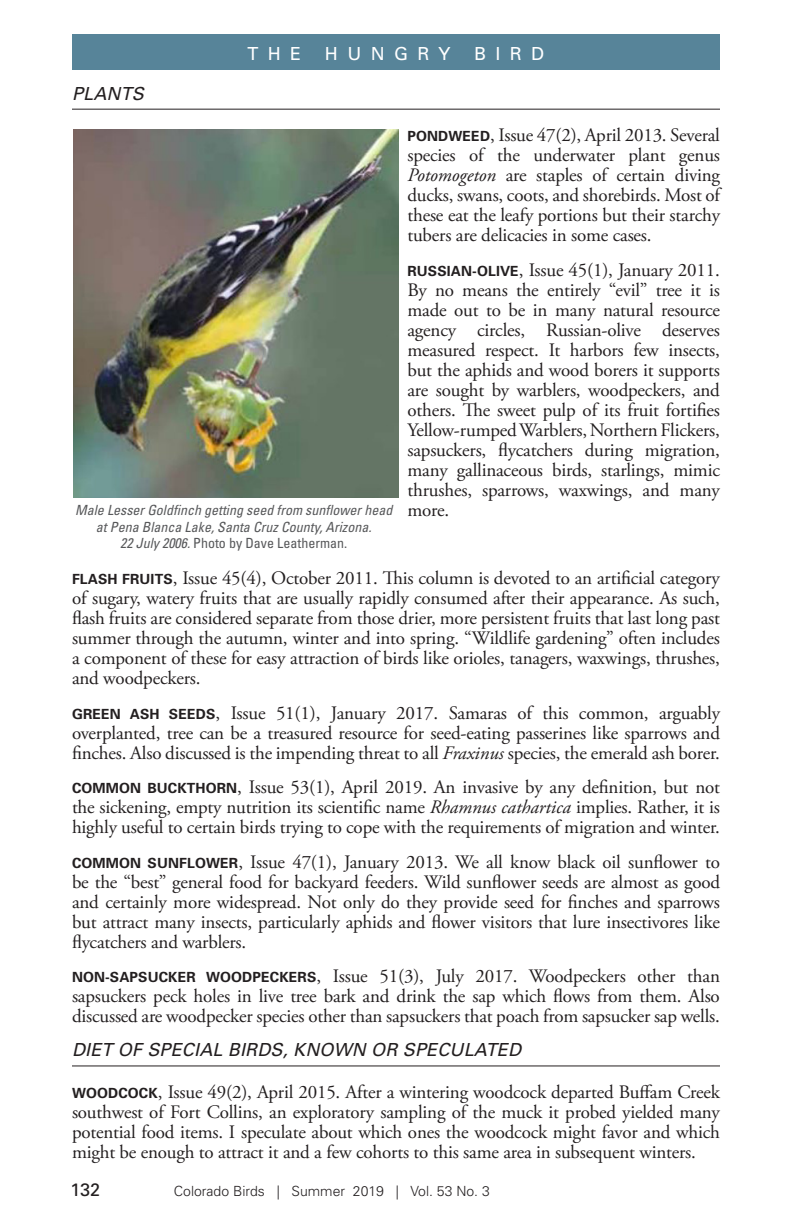
<style>
.page{position:relative;width:792px;height:1224px;background:#fff}
.page>*{position:absolute;margin:0;border:0;box-sizing:border-box;transform-origin:0 0}
.BODY{font:19px/20px "Adobe Garamond Pro";letter-spacing:-.01em;color:#231f20;text-align:justify}
.Header_4_-_Main_Head{font:italic 18px "Univers";letter-spacing:.01em;color:#231f20}
.Header_1_-_Aqua_Head{font:18px "Univers";letter-spacing:.52em;color:#fff}
.t1{font:18px "Univers";color:#231f20}
.Photo_Caption-Center{font:italic condensed 14px/16.8px "Univers";color:#57585a;text-align:center}
.t2{font:300 14px "Univers";color:#231f20}
.s1{font-style:normal}
.s2{font-family:"Univers";font-weight:700;font-size:14px}
.s3{font-style:italic}
</style>
<div class="page">
<hr style="left:72px;top:109px;width:648px;height:1px;background:#231f20">
<hr style="left:72px;top:1065px;width:648px;height:1px;background:#231f20">
<div style="left:72px;top:34px;width:648px;height:36px;background:#578499"></div>
<img style="left:73px;top:129px;width:325px;height:369px">
<p class="Header_4_-_Main_Head" style="left:72px;top:83px;width:73px">PLANTS</p>
<p class="Header_1_-_Aqua_Head" style="left:248px;top:43px;width:55px">THE</p>
<p class="Header_1_-_Aqua_Head" style="left:325px;top:43px;width:127px">HUNGRY</p>
<p class="Header_1_-_Aqua_Head" style="left:474px;top:43px;width:72px">BIRD</p>
<p class="Photo_Caption-Center" style="left:75px;top:501px;width:319px">Male Lesser Goldfinch getting seed from sunflower head at Pena Blanca Lake, Santa Cruz County, Arizona.<br>22 July 2006. <span class="s1">Photo by Dave Leatherman.</span></p>
<p class="BODY" style="left:407px;top:126px;width:314px"><span class="s2">PONDWEED</span>, Issue 47(2), April 2013. Several species of the underwater plant genus <span class="s3">Potomogeton</span> are staples of certain diving ducks, swans, coots, and shorebirds. Most of these eat the leafy portions but their starchy tubers are delicacies in some cases.</p>
<p class="BODY" style="left:407px;top:260px;width:314px"><span class="s2">RUSSIAN-OLIVE</span>, Issue 45(1), January 2011.<br>By no means the entirely “evil” tree it is made out to be in many natural resource agency circles, Russian-olive deserves measured respect. It harbors few insects, but the aphids and wood borers it supports are sought by warblers, woodpeckers, and others. The sweet pulp of its fruit fortifies Yellow-rumped Warblers, Northern Flickers, sapsuckers, flycatchers during migration, many gallinaceous birds, starlings, mimic thrushes, sparrows, waxwings, and many more.</p>
<p class="BODY" style="left:72px;top:569px;width:650px"><span class="s2">FLASH FRUITS</span>, Issue 45(4), October 2011. This column is devoted to an artificial category of sugary, watery fruits that are usually rapidly consumed after their appearance. As such, flash fruits are considered separate from those drier, more persistent fruits that last long past summer through the autumn, winter and into spring. “Wildlife gardening” often includes a component of these for easy attraction of birds like orioles, tanagers, waxwings, thrushes, and woodpeckers.</p>
<p class="BODY" style="left:72px;top:704px;width:650px"><span class="s2">GREEN ASH SEEDS</span>, Issue 51(1), January 2017. Samaras of this common, arguably overplanted, tree can be a treasured resource for seed-eating passerines like sparrows and finches. Also discussed is the impending threat to all <span class="s3">Fraxinus</span> species, the emerald ash borer.</p>
<p class="BODY" style="left:72px;top:778px;width:650px"><span class="s2">COMMON BUCKTHORN</span>, Issue 53(1), April 2019. An invasive by any definition, but not the sickening, empty nutrition its scientific name <span class="s3">Rhamnus cathartica</span> implies. Rather, it is highly useful to certain birds trying to cope with the requirements of migration and winter.</p>
<p class="BODY" style="left:72px;top:852px;width:650px"><span class="s2">COMMON SUNFLOWER</span>, Issue 47(1), January 2013. We all know black oil sunflower to be the “best” general food for backyard feeders. Wild sunflower seeds are almost as good and certainly more widespread. Not only do they provide seed for finches and sparrows but attract many insects, particularly aphids and flower visitors that lure insectivores like flycatchers and warblers.</p>
<p class="BODY" style="left:72px;top:967px;width:649px"><span class="s2">NON-SAPSUCKER WOODPECKERS</span>, Issue 51(3), July 2017. Woodpeckers other than sapsuckers peck holes in live tree bark and drink the sap which flows from them. Also discussed are woodpecker species other than sapsuckers that poach from sapsucker sap wells.</p>
<p class="Header_4_-_Main_Head" style="left:72px;top:1040px;width:451px">DIET OF SPECIAL BIRDS, KNOWN OR SPECULATED</p>
<p class="BODY" style="left:72px;top:1083px;width:650px"><span class="s2">WOODCOCK</span>, Issue 49(2), April 2015. After a wintering woodcock departed Buffam Creek southwest of Fort Collins, an exploratory sampling of the muck it probed yielded many potential food items. I speculate about which ones the woodcock might favor and which might be enough to attract it and a few cohorts to this same area in subsequent winters.</p>
<p class="t1" style="left:70px;top:1179px;width:32px">132</p>
<p class="t2" style="left:174px;top:1182px;width:317px">Colorado Birds | Summer 2019 | Vol. 53 No. 3</p>
</div>
